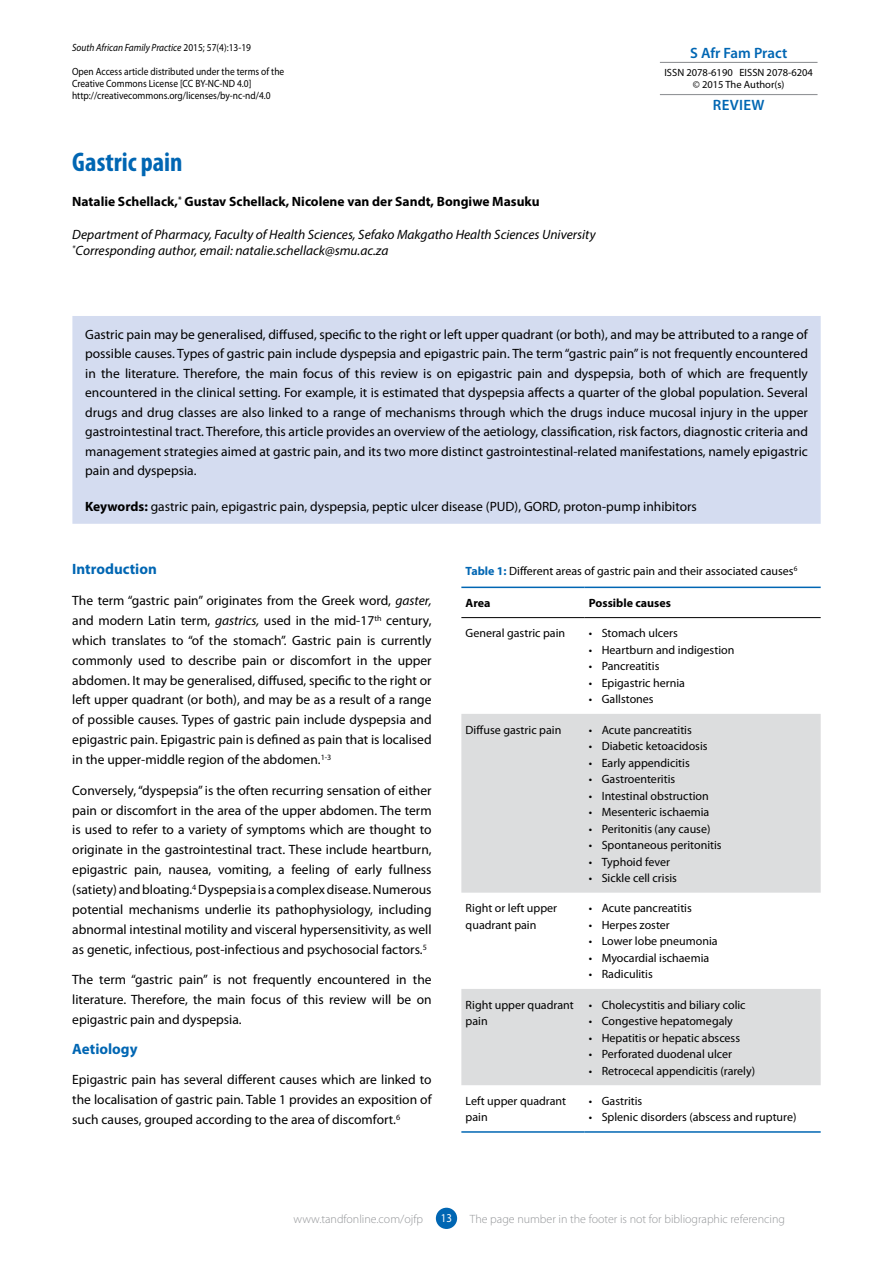
<style>
.page{position:relative;width:893px;height:1263px;background:#fff}
.page>*{position:absolute;margin:0;border:0;box-sizing:border-box;transform-origin:0 0}
.t1{font:700 condensed 27px "Myriad Pro";color:#0066b3}
.t2{font:700 15px "Myriad Pro";color:#0066b3}
.t3{font:600 15px "Myriad Pro";color:#0066b3}
.t4{font:13.5px/20px "Myriad Pro";color:#000;text-align:justify}
.t5{font:italic 13.5px/16.5px "Myriad Pro";color:#000}
.t6{font:700 13.5px "Myriad Pro";color:#000}
.t7{font:12px/16.5px "Myriad Pro";color:#000}
.t8{font:300 12px "Myriad Pro";color:#939598}
.t9{font:700 12px "Myriad Pro";color:#000}
.t10{font:12px "Myriad Pro";color:#fff;scale:.9 1}
.t11{font:10.5px/12px "Myriad Pro";color:#000;scale:.9 1}
.t12{font:10.5px/12px "Myriad Pro";color:#000;text-align:center}
.t13{font:italic 10.5px "Myriad Pro";color:#000;scale:.9 1}
.s1{font-style:normal}
.s2{font-weight:700}
.s3{font-style:italic}
.s4{font-weight:700;color:#0066b3}
</style>
<div class="page">
<div style="left:436px;top:1208px;width:21px;height:21px;background:#0066b3;border-radius:50%"></div>
<div style="left:72px;top:316px;width:749px;height:208px;background:#d4dcf0"></div>
<hr style="left:660px;top:62px;width:157px;height:1px;background:#939598">
<hr style="left:660px;top:94px;width:157px;height:1px;background:#939598">
<svg style="left:461px;top:714px;width:360px;height:371px;fill:#dcddde"></svg>
<hr style="left:461px;top:587px;width:124px;height:1px;background:#0066b3">
<hr style="left:585px;top:587px;width:236px;height:1px;background:#0066b3">
<hr style="left:461px;top:617px;width:124px;height:1px;background:#000">
<hr style="left:585px;top:617px;width:236px;height:1px;background:#000">
<hr style="left:461px;top:1131px;width:124px;height:2px;background:#0066b3">
<hr style="left:585px;top:1131px;width:236px;height:2px;background:#0066b3">
<p class="t13" style="left:72px;top:41px;width:200px">South African Family Practice <span class="s1">2015; 57(4):13-19</span></p>
<p class="t11" style="left:72px;top:65px;width:237px">Open Access article distributed under the terms of the<br>Creative Commons License [CC BY-NC-ND 4.0] http://creativecommons.org/licenses/by-nc-nd/4.0</p>
<h1 class="t1" style="left:72px;top:147px;width:112px">Gastric pain</h1>
<p class="t6" style="left:72px;top:192px;width:469px">Natalie Schellack,<sup>*</sup> Gustav Schellack, Nicolene van der Sandt, Bongiwe Masuku</p>
<p class="t5" style="left:72px;top:226px;width:525px">Department of Pharmacy, Faculty of Health Sciences, Sefako Makgatho Health Sciences University <sup>*</sup>Corresponding author, email: natalie.schellack@smu.ac.za</p>
<p class="t3" style="left:690px;top:44px;width:99px">S Afr Fam Pract</p>
<p class="t12" style="left:664px;top:66px;width:150px">ISSN 2078-6190 EISSN 2078-6204 © 2015 The Author(s)</p>
<p class="t3" style="left:713px;top:97px;width:53px">REVIEW</p>
<p class="t4" style="left:85px;top:325px;width:724px;line-height:19.5px">Gastric pain may be generalised, diffused, specific to the right or left upper quadrant (or both), and may be attributed to a range of possible causes. Types of gastric pain include dyspepsia and epigastric pain. The term “gastric pain” is not frequently encountered in the literature. Therefore, the main focus of this review is on epigastric pain and dyspepsia, both of which are frequently encountered in the clinical setting. For example, it is estimated that dyspepsia affects a quarter of the global population. Several drugs and drug classes are also linked to a range of mechanisms through which the drugs induce mucosal injury in the upper gastrointestinal tract. Therefore, this article provides an overview of the aetiology, classification, risk factors, diagnostic criteria and management strategies aimed at gastric pain, and its two more distinct gastrointestinal-related manifestations, namely epigastric pain and dyspepsia.</p>
<p class="t4" style="left:85px;top:497px;width:613px"><span class="s2">Keywords:</span> gastric pain, epigastric pain, dyspepsia, peptic ulcer disease (PUD), GORD, proton-pump inhibitors</p>
<p class="t2" style="left:72px;top:560px;width:86px">Introduction</p>
<p class="t4" style="left:72px;top:591px;width:361px">The term “gastric pain” originates from the Greek word, <span class="s3">gaster, </span>and modern Latin term, <span class="s3">gastrics,</span> used in the mid-17<sup>th</sup> century, which translates to “of the stomach”. Gastric pain is currently commonly used to describe pain or discomfort in the upper abdomen. It may be generalised, diffused, specific to the right or left upper quadrant (or both), and may be as a result of a range of possible causes. Types of gastric pain include dyspepsia and epigastric pain. Epigastric pain is defined as pain that is localised in the upper-middle region of the abdomen.<sup>1-3</sup></p>
<p class="t4" style="left:72px;top:780px;width:361px">Conversely, “dyspepsia” is the often recurring sensation of either pain or discomfort in the area of the upper abdomen. The term is used to refer to a variety of symptoms which are thought to originate in the gastrointestinal tract. These include heartburn, epigastric pain, nausea, vomiting, a feeling of early fullness (satiety) and bloating.<sup>4</sup> Dyspepsia is a complex disease. Numerous potential mechanisms underlie its pathophysiology, including abnormal intestinal motility and visceral hypersensitivity, as well as genetic, infectious, post-infectious and psychosocial factors.<sup>5</sup></p>
<p class="t4" style="left:72px;top:970px;width:361px">The term “gastric pain” is not frequently encountered in the literature. Therefore, the main focus of this review will be on epigastric pain and dyspepsia.</p>
<p class="t2" style="left:72px;top:1039px;width:67px">Aetiology</p>
<p class="t4" style="left:72px;top:1070px;width:361px">Epigastric pain has several different causes which are linked to the localisation of gastric pain. Table 1 provides an exposition of such causes, grouped according to the area of discomfort.<sup>6</sup></p>
<p class="t7" style="left:466px;top:562px;width:333px"><span class="s4">Table 1:</span> Different areas of gastric pain and their associated causes<sup>6</sup></p>
<p class="t9" style="left:466px;top:595px;width:26px">Area</p>
<p class="t9" style="left:589px;top:595px;width:84px">Possible causes</p>
<p class="t7" style="left:466px;top:625px;width:101px">General gastric pain</p>
<p class="t7" style="left:589px;top:625px;width:90px">• Stomach ulcers</p>
<p class="t7" style="left:589px;top:642px;width:147px">• Heartburn and indigestion</p>
<p class="t7" style="left:589px;top:658px;width:72px">• Pancreatitis</p>
<p class="t7" style="left:589px;top:675px;width:98px">• Epigastric hernia</p>
<p class="t7" style="left:589px;top:691px;width:66px">• Gallstones</p>
<p class="t7" style="left:466px;top:721px;width:97px">Diffuse gastric pain</p>
<p class="t7" style="left:589px;top:721px;width:104px">• Acute pancreatitis</p>
<p class="t7" style="left:589px;top:738px;width:120px">• Diabetic ketoacidosis</p>
<p class="t7" style="left:589px;top:754px;width:102px">• Early appendicitis</p>
<p class="t7" style="left:589px;top:771px;width:88px">• Gastroenteritis</p>
<p class="t7" style="left:589px;top:787px;width:121px">• Intestinal obstruction</p>
<p class="t7" style="left:589px;top:804px;width:122px">• Mesenteric ischaemia</p>
<p class="t7" style="left:589px;top:820px;width:123px">• Peritonitis (any cause)</p>
<p class="t7" style="left:589px;top:837px;width:134px">• Spontaneous peritonitis</p>
<p class="t7" style="left:589px;top:853px;width:83px">• Typhoid fever</p>
<p class="t7" style="left:589px;top:870px;width:90px">• Sickle cell crisis</p>
<p class="t7" style="left:466px;top:900px;width:93px">Right or left upper quadrant pain</p>
<p class="t7" style="left:589px;top:900px;width:104px">• Acute pancreatitis</p>
<p class="t7" style="left:589px;top:917px;width:82px">• Herpes zoster</p>
<p class="t7" style="left:589px;top:933px;width:130px">• Lower lobe pneumonia</p>
<p class="t7" style="left:589px;top:950px;width:122px">• Myocardial ischaemia</p>
<p class="t7" style="left:589px;top:966px;width:65px">• Radiculitis</p>
<p class="t7" style="left:466px;top:996px;width:110px">Right upper quadrant pain</p>
<p class="t7" style="left:589px;top:996px;width:158px">• Cholecystitis and biliary colic</p>
<p class="t7" style="left:589px;top:1013px;width:146px">• Congestive hepatomegaly</p>
<p class="t7" style="left:589px;top:1029px;width:153px">• Hepatitis or hepatic abscess</p>
<p class="t7" style="left:589px;top:1046px;width:145px">• Perforated duodenal ulcer</p>
<p class="t7" style="left:589px;top:1062px;width:168px">• Retrocecal appendicitis (rarely)</p>
<p class="t7" style="left:466px;top:1093px;width:102px">Left upper quadrant pain</p>
<p class="t7" style="left:589px;top:1093px;width:55px">• Gastritis</p>
<p class="t7" style="left:589px;top:1109px;width:209px">• Splenic disorders (abscess and rupture)</p>
<p class="t8" style="left:294px;top:1213px;width:131px">www.tandfonline.com/ojfp</p>
<p class="t10" style="left:441px;top:1212px;width:14px">13</p>
<p class="t8" style="left:470px;top:1213px;width:317px">The page number in the footer is not for bibliographic referencing</p>
</div>
